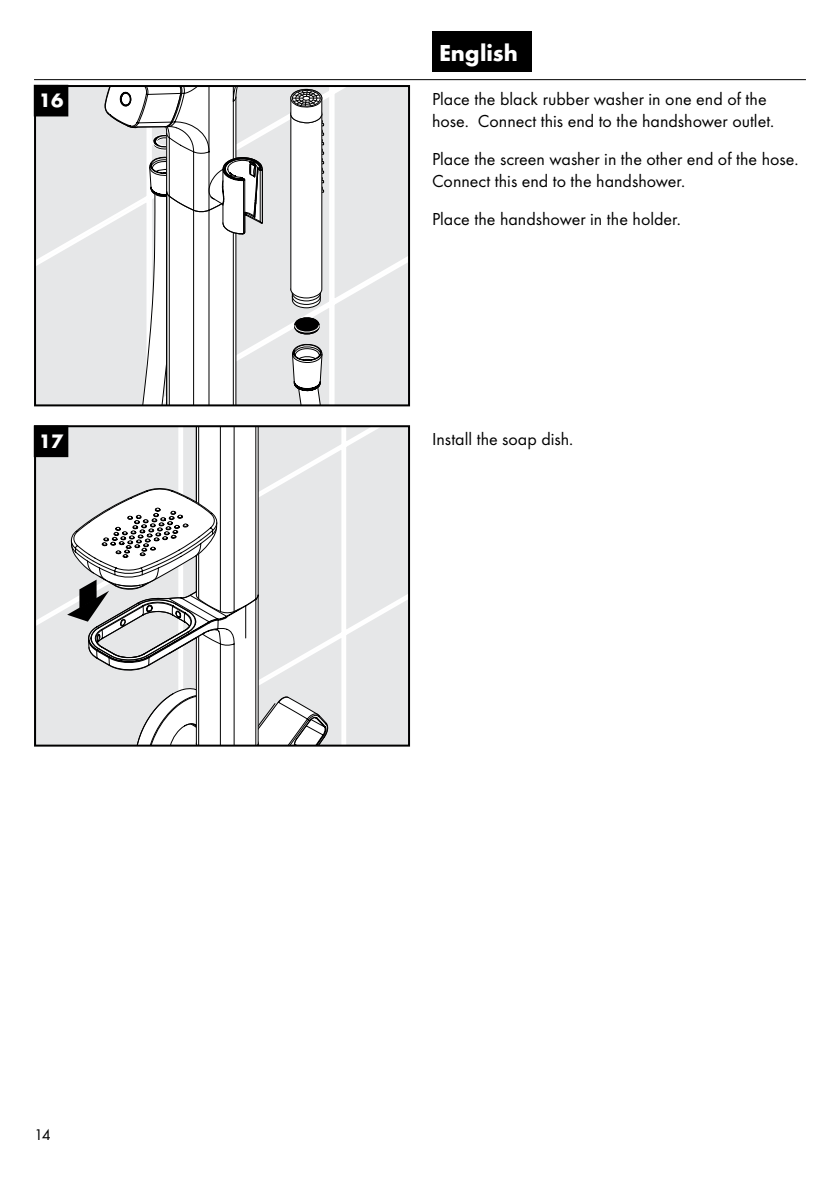
<style>
.page{position:relative;width:840px;height:1191px;background:#fff}
.page>*{position:absolute;margin:0;border:0;box-sizing:border-box;transform-origin:0 0}
.t1{font:700 24px "Futura TOT";color:#fff}
.t2{font:18px/21.6px "Futura TOT Boo";color:#000}
.t3{font:700 18px "Futura LT";color:#fff}
.t4{font:16px "Futura TOT Boo";color:#000}
</style>
<div class="page">
<hr style="left:34px;top:79px;width:771px;height:1px;background:#000">
<div style="left:432px;top:32px;width:99px;height:40px;background:#000"></div>
<svg style="left:37px;top:88px;width:370px;height:315px"></svg>
<div style="left:34px;top:85px;width:376px;height:321px;border:2px solid #000"></div>
<svg style="left:37px;top:428px;width:370px;height:315px"></svg>
<svg style="left:67px;top:487px;width:262px;height:256px"></svg>
<div style="left:34px;top:425px;width:376px;height:321px;border:2px solid #000"></div>
<div style="left:34px;top:85px;width:34px;height:31px;background:#000"></div>
<div style="left:34px;top:426px;width:34px;height:30px;background:#000"></div>
<div style="left:34px;top:426px;width:34px;height:31px;border:1px solid #000"></div>
<p class="t3" style="left:39px;top:89px;width:26px">16</p>
<p class="t3" style="left:39px;top:429px;width:26px">17</p>
<p class="t4" style="left:34px;top:1125px;width:18px">14</p>
<h1 class="t1" style="left:439px;top:39px;width:80px">English</h1>
<p class="t2" style="left:432px;top:88px;width:343px">Place the black rubber washer in one end of the hose. Connect this end to the handshower outlet.</p>
<p class="t2" style="left:432px;top:148px;width:368px">Place the screen washer in the other end of the hose.<br>Connect this end to the handshower.</p>
<p class="t2" style="left:432px;top:208px;width:250px">Place the handshower in the holder.</p>
<p class="t2" style="left:432px;top:428px;width:143px">Install the soap dish.</p>
</div>
